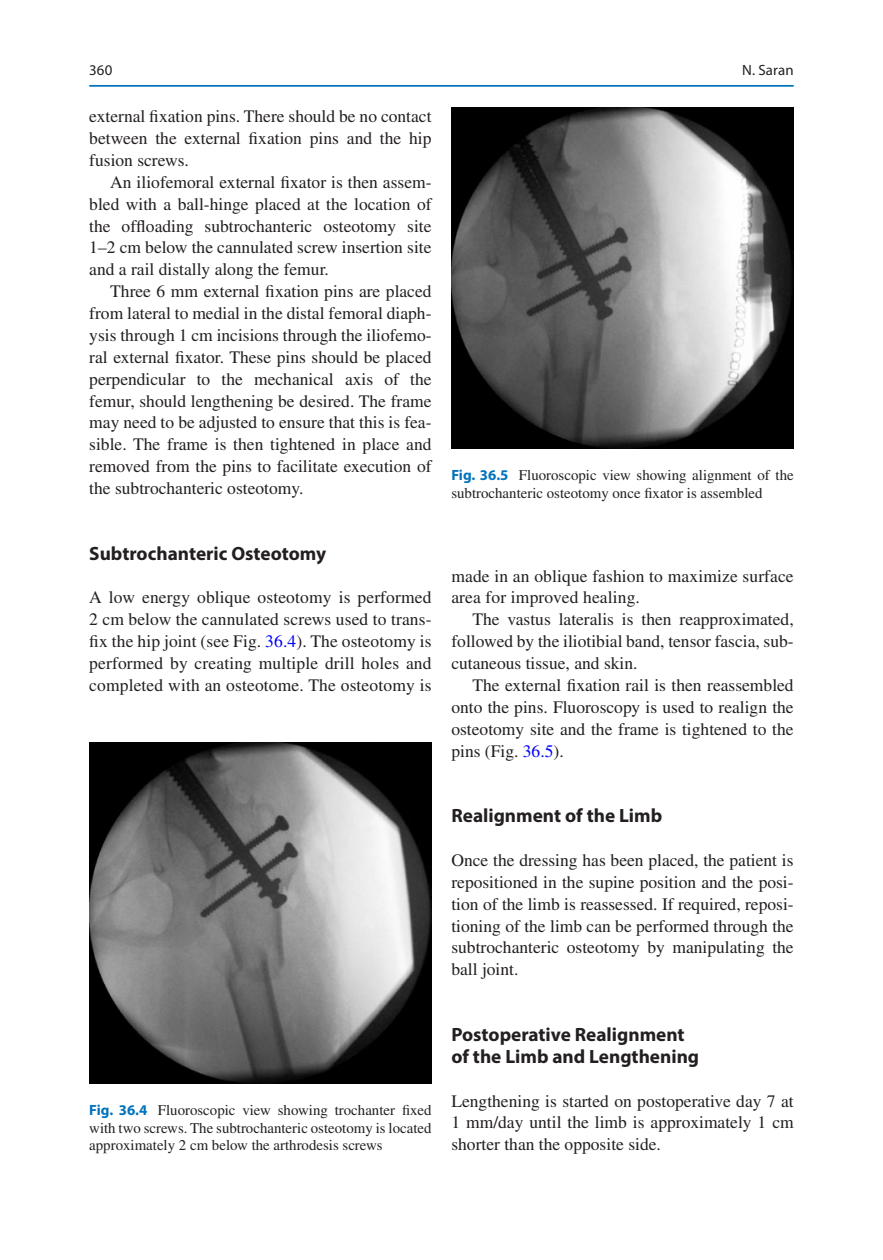
<style>
.page{position:relative;width:883px;height:1260px;background:#fff}
.page>*{position:absolute;margin:0;border:0;box-sizing:border-box;transform-origin:0 0}
.t1{font:700 19.25px/21.9px "Jpsyhr Myriad Pro";color:#231f20}
.t2{font:17.5px/21.9px "Msbrtc Times LT Std";color:#231f20;text-align:justify}
.t3{font:14.88px/17.5px "Msbrtc Times LT Std";color:#231f20;text-align:justify}
.t4{font:14.88px "Pnfwtv Myriad Pro";letter-spacing:.005em;color:#231f20}
.t5{font:14.88px "Kdlvgg Myriad Pro";color:#231f20}
.s1{color:#0000fa}
.s2{font-family:"Jpsyhr Myriad Pro";font-weight:700;color:#0073bc}
</style>
<div class="page">
<img style="left:89px;top:743px;width:343px;height:341px">
<img style="left:451px;top:107px;width:343px;height:342px">
<hr style="left:89px;top:85px;width:705px;height:2px;background:#0073bc">
<p class="t5" style="left:89px;top:61px;width:25px">360</p>
<p class="t2" style="left:89px;top:105px;width:344px">external fixation pins. There should be no contact between the external fixation pins and the hip fusion screws.</p>
<p class="t2" style="left:89px;top:171px;width:344px;text-indent:21px">An iliofemoral external fixator is then assem&shy;bled with a ball-hinge placed at the location of the offloading subtrochanteric osteotomy site 1–2 cm below the cannulated screw insertion site and a rail distally along the femur.</p>
<p class="t2" style="left:89px;top:280px;width:344px;text-indent:21px">Three 6 mm external fixation pins are placed from lateral to medial in the distal femoral diaph&shy;ysis through 1 cm incisions through the iliofemo&shy;ral external fixator. These pins should be placed perpendicular to the mechanical axis of the femur, should lengthening be desired. The frame may need to be adjusted to ensure that this is fea&shy;sible. The frame is then tightened in place and removed from the pins to facilitate execution of the subtrochanteric osteotomy.</p>
<p class="t1" style="left:89px;top:542px;width:238px">Subtrochanteric Osteotomy</p>
<p class="t2" style="left:89px;top:587px;width:344px">A low energy oblique osteotomy is performed 2 cm below the cannulated screws used to trans&shy;fix the hip joint (see Fig. <span class="s1">36.4</span>). The osteotomy is performed by creating multiple drill holes and completed with an osteotome. The osteotomy is</p>
<p class="t4" style="left:742px;top:61px;width:53px">N. Saran</p>
<p class="t3" style="left:451px;top:467px;width:344px"><span class="s2">Fig. 36.5</span> Fluoroscopic view showing alignment of the subtrochanteric osteotomy once fixator is assembled</p>
<p class="t2" style="left:451px;top:565px;width:344px">made in an oblique fashion to maximize surface area for improved healing.</p>
<p class="t2" style="left:451px;top:608px;width:344px;text-indent:21px">The vastus lateralis is then reapproximated, followed by the iliotibial band, tensor fascia, sub&shy;cutaneous tissue, and skin.</p>
<p class="t2" style="left:451px;top:674px;width:344px;text-indent:21px">The external fixation rail is then reassembled onto the pins. Fluoroscopy is used to realign the osteotomy site and the frame is tightened to the pins (Fig. <span class="s1">36.5</span>).</p>
<p class="t1" style="left:451px;top:804px;width:212px">Realignment of the Limb</p>
<p class="t2" style="left:451px;top:849px;width:344px">Once the dressing has been placed, the patient is repositioned in the supine position and the posi&shy;tion of the limb is reassessed. If required, reposi&shy;tioning of the limb can be performed through the subtrochanteric osteotomy by manipulating the ball joint.</p>
<p class="t3" style="left:89px;top:1102px;width:344px"><span class="s2">Fig. 36.4</span> Fluoroscopic view showing trochanter fixed with two screws. The subtrochanteric osteotomy is located approximately 2 cm below the arthrodesis screws</p>
<p class="t1" style="left:451px;top:1023px;width:249px">Postoperative Realignment of the Limb and Lengthening</p>
<p class="t2" style="left:451px;top:1090px;width:344px">Lengthening is started on postoperative day 7 at 1 mm/day until the limb is approximately 1 cm shorter than the opposite side.</p>
</div>
